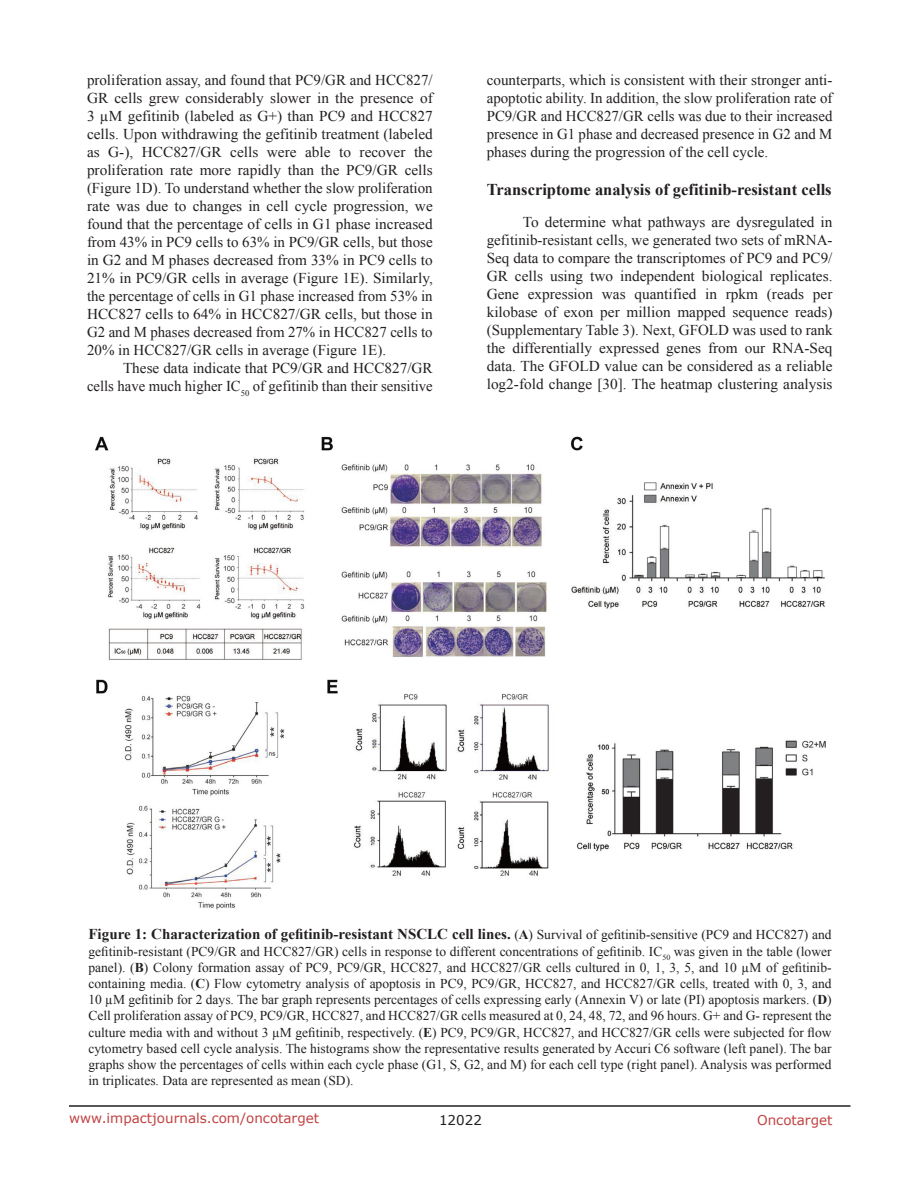
<style>
.page{position:relative;width:918px;height:1188px;background:#fff}
.page>*{position:absolute;margin:0;border:0;box-sizing:border-box;transform-origin:0 0}
.sub_heading_1{font:700 16.5px "Times New Roman";color:#231f20}
.BodyText{font:15px/18px "Times New Roman";color:#231f20;text-align:justify}
.Figuretrx{font:700 15px "Times New Roman";color:#231f20}
.Figuretrx-2{font:13.5px/16.2px "Times New Roman";color:#231f20;text-align:justify}
.t1{font:13.5px "Verdana";color:#c24141}
.t2{font:13.5px "Verdana";color:#231f20}
.s1{font-weight:400;font-size:13.5px}
.s2{font-size:13.5px}
.s3{font-weight:700}
</style>
<div class="page">
<hr style="left:69px;top:1105px;width:781px;height:2px;background:#231f20">
<img style="left:96px;top:436px;width:729px;height:474px">
<p class="BodyText" style="left:87px;top:71px;width:347px">proliferation assay, and found that PC9/GR and HCC827/ GR cells grew considerably slower in the presence of 3 µM gefitinib (labeled as G+) than PC9 and HCC827 cells. Upon withdrawing the gefitinib treatment (labeled as G-), HCC827/GR cells were able to recover the proliferation rate more rapidly than the PC9/GR cells (Figure 1D). To understand whether the slow proliferation rate was due to changes in cell cycle progression, we found that the percentage of cells in G1 phase increased from 43% in PC9 cells to 63% in PC9/GR cells, but those in G2 and M phases decreased from 33% in PC9 cells to 21% in PC9/GR cells in average (Figure 1E). Similarly, the percentage of cells in G1 phase increased from 53% in HCC827 cells to 64% in HCC827/GR cells, but those in G2 and M phases decreased from 27% in HCC827 cells to 20% in HCC827/GR cells in average (Figure 1E).</p>
<p class="BodyText" style="left:87px;top:359px;width:347px;text-align:right">These data indicate that PC9/GR and HCC827/GR<br>cells have much higher IC<sub>50</sub> of gefitinib than their sensitive</p>
<p class="BodyText" style="left:487px;top:71px;width:347px">counterparts, which is consistent with their stronger anti&shy;apoptotic ability. In addition, the slow proliferation rate of PC9/GR and HCC827/GR cells was due to their increased presence in G1 phase and decreased presence in G2 and M phases during the progression of the cell cycle.</p>
<p class="sub_heading_1" style="left:487px;top:178px;width:346px">Transcriptome analysis of gefitinib-resistant cells</p>
<p class="BodyText" style="left:487px;top:212px;width:347px;text-indent:36px">To determine what pathways are dysregulated in gefitinib-resistant cells, we generated two sets of mRNA-Seq data to compare the transcriptomes of PC9 and PC9/ GR cells using two independent biological replicates.<br>Gene expression was quantified in rpkm (reads per kilobase of exon per million mapped sequence reads) (Supplementary Table 3). Next, GFOLD was used to rank the differentially expressed genes from our RNA-Seq data. The GFOLD value can be considered as a reliable log2-fold change [30]. The heatmap clustering analysis</p>
<p class="Figuretrx" style="left:88px;top:924px;width:745px">Figure 1: Characterization of gefitinib-resistant NSCLC cell lines. <span class="s1">(</span><span class="s2">A</span><span class="s1">) Survival of gefitinib-sensitive (PC9 and HCC827) and</span></p>
<p class="Figuretrx-2" style="left:88px;top:943px;width:745px">gefitinib-resistant (PC9/GR and HCC827/GR) cells in response to different concentrations of gefitinib. IC<sub>50</sub> was given in the table (lower panel). (<span class="s3">B</span>) Colony formation assay of PC9, PC9/GR, HCC827, and HCC827/GR cells cultured in 0, 1, 3, 5, and 10 µM of gefitinib&shy;containing media. (<span class="s3">C</span>) Flow cytometry analysis of apoptosis in PC9, PC9/GR, HCC827, and HCC827/GR cells, treated with 0, 3, and 10 µM gefitinib for 2 days. The bar graph represents percentages of cells expressing early (Annexin V) or late (PI) apoptosis markers. (<span class="s3">D</span>)<br>Cell proliferation assay of PC9, PC9/GR, HCC827, and HCC827/GR cells measured at 0, 24, 48, 72, and 96 hours. G+ and G- represent the culture media with and without 3 µM gefitinib, respectively. (<span class="s3">E</span>) PC9, PC9/GR, HCC827, and HCC827/GR cells were subjected for flow cytometry based cell cycle analysis. The histograms show the representative results generated by Accuri C6 software (left panel). The bar graphs show the percentages of cells within each cycle phase (G1, S, G2, and M) for each cell type (right panel). Analysis was performed in triplicates. Data are represented as mean (SD).</p>
<p class="t1" style="left:69px;top:1109px;width:252px">www.impactjournals.com/oncotarget</p>
<p class="t2" style="left:439px;top:1111px;width:44px">12022</p>
<p class="t1" style="left:757px;top:1111px;width:77px">Oncotarget</p>
</div>
